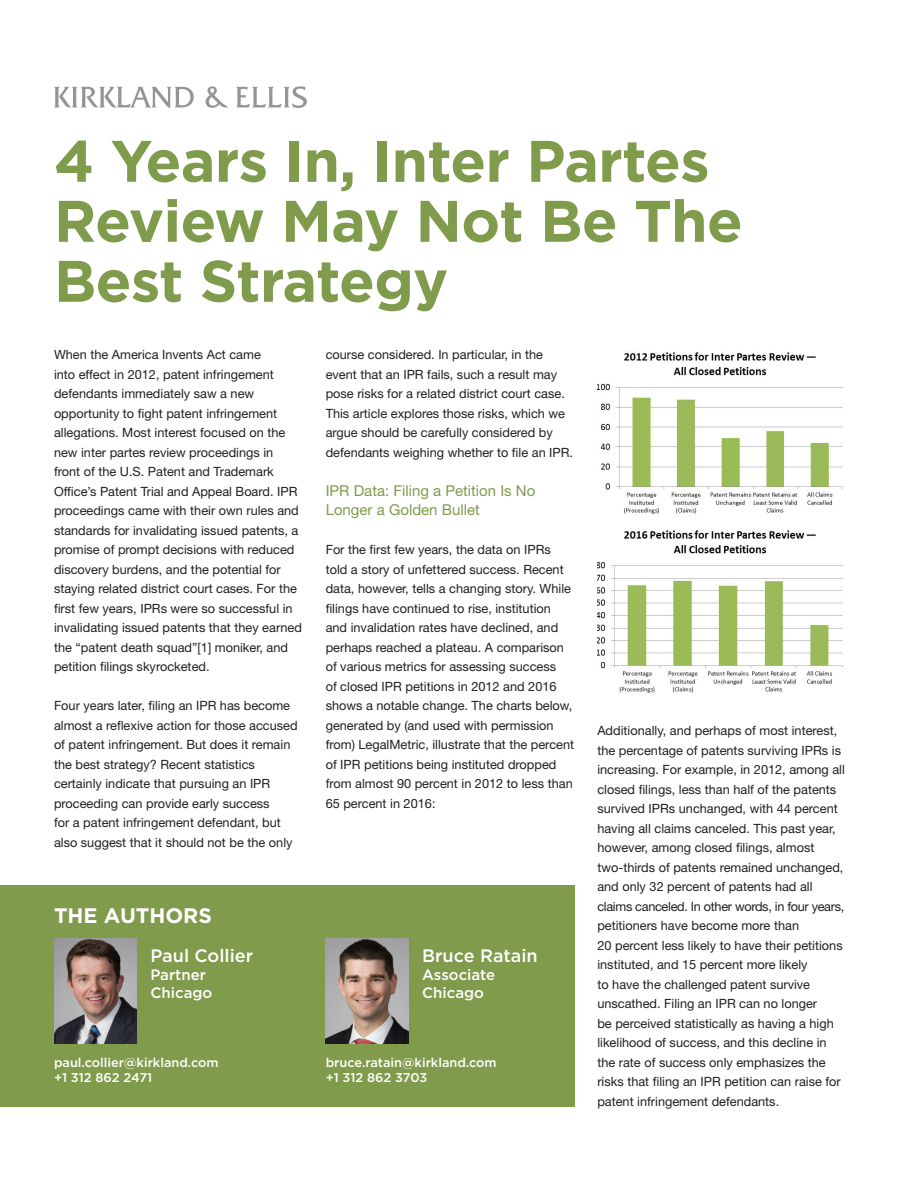
<style>
.page{position:relative;width:918px;height:1188px;background:#fff}
.page>*{position:absolute;margin:0;border:0;box-sizing:border-box;transform-origin:0 0}
.t1{font:700 58.5px/60px "Gotham";letter-spacing:-.01em;color:#809b4c}
.t2{font:700 21px "Gotham";color:#fff}
.t3{font:500 18px "Gotham";color:#fff}
.t4{font:15px/19.5px "Helvetica Neue LT Std";color:#809b4c}
.t5{font:500 15px "Gotham";color:#fff}
.t6{font:12.75px/19.5px "Helvetica Neue LT Std";color:#231f20}
.t7{font:500 12.75px "Gotham";color:#fff}
</style>
<div class="page">
<div style="left:0;top:885px;width:574px;height:222px;background:#809b4c"></div>
<img style="left:54px;top:939px;width:83px;height:105px">
<img style="left:326px;top:939px;width:83px;height:105px">
<svg style="left:54px;top:86px;width:253px;height:22px"></svg>
<img style="left:597px;top:352px;width:246px;height:162px">
<img style="left:597px;top:530px;width:246px;height:163px">
<p class="t1" style="left:54px;top:131px;width:690px">4 Years In, Inter Partes<br>Review May Not Be The<br>Best Strategy</p>
<p class="t6" style="left:54px;top:345px;width:249px">When the America Invents Act came<br>into effect in 2012, patent infringement defendants immediately saw a new opportunity to fight patent infringement allegations. Most interest focused on the new inter partes review proceedings in front of the U.S. Patent and Trademark Office’s Patent Trial and Appeal Board. IPR proceedings came with their own rules and standards for invalidating issued patents, a promise of prompt decisions with reduced discovery burdens, and the potential for staying related district court cases. For the first few years, IPRs were so successful in invalidating issued patents that they earned the “patent death squad”[1] moniker, and petition filings skyrocketed.</p>
<p class="t6" style="left:54px;top:696px;width:245px">Four years later, filing an IPR has become almost a reflexive action for those accused of patent infringement. But does it remain the best strategy? Recent statistics certainly indicate that pursuing an IPR proceeding can provide early success<br>for a patent infringement defendant, but also suggest that it should not be the only</p>
<p class="t2" style="left:54px;top:902px;width:159px">THE AUTHORS</p>
<p class="t3" style="left:150px;top:944px;width:104px">Paul Collier</p>
<p class="t5" style="left:150px;top:965px;width:57px">Partner</p>
<p class="t5" style="left:150px;top:983px;width:63px">Chicago</p>
<p class="t7" style="left:54px;top:1054px;width:166px">paul.collier@kirkland.com</p>
<p class="t7" style="left:54px;top:1070px;width:100px">+1 312 862 2471</p>
<p class="t6" style="left:326px;top:345px;width:249px">course considered. In particular, in the event that an IPR fails, such a result may pose risks for a related district court case.<br>This article explores those risks, which we argue should be carefully considered by defendants weighing whether to file an IPR.</p>
<p class="t4" style="left:326px;top:480px;width:211px">IPR Data: Filing a Petition Is No<br>Longer a Golden Bullet</p>
<p class="t6" style="left:326px;top:540px;width:250px">For the first few years, the data on IPRs told a story of unfettered success. Recent data, however, tells a changing story. While filings have continued to rise, institution and invalidation rates have declined, and perhaps reached a plateau. A comparison of various metrics for assessing success<br>of closed IPR petitions in 2012 and 2016 shows a notable change. The charts below, generated by (and used with permission from) LegalMetric, illustrate that the percent of IPR petitions being instituted dropped from almost 90 percent in 2012 to less than 65 percent in 2016:</p>
<p class="t3" style="left:422px;top:944px;width:117px">Bruce Ratain</p>
<p class="t5" style="left:422px;top:965px;width:75px">Associate</p>
<p class="t5" style="left:422px;top:983px;width:63px">Chicago</p>
<p class="t7" style="left:326px;top:1054px;width:173px">bruce.ratain@kirkland.com</p>
<p class="t7" style="left:326px;top:1070px;width:103px">+1 312 862 3703</p>
<p class="t6" style="left:597px;top:721px;width:249px">Additionally, and perhaps of most interest, the percentage of patents surviving IPRs is increasing. For example, in 2012, among all closed filings, less than half of the patents survived IPRs unchanged, with 44 percent having all claims canceled. This past year, however, among closed filings, almost two-thirds of patents remained unchanged, and only 32 percent of patents had all claims canceled. In other words, in four years, petitioners have become more than<br>20 percent less likely to have their petitions instituted, and 15 percent more likely<br>to have the challenged patent survive unscathed. Filing an IPR can no longer<br>be perceived statistically as having a high likelihood of success, and this decline in the rate of success only emphasizes the risks that filing an IPR petition can raise for patent infringement defendants.</p>
</div>
